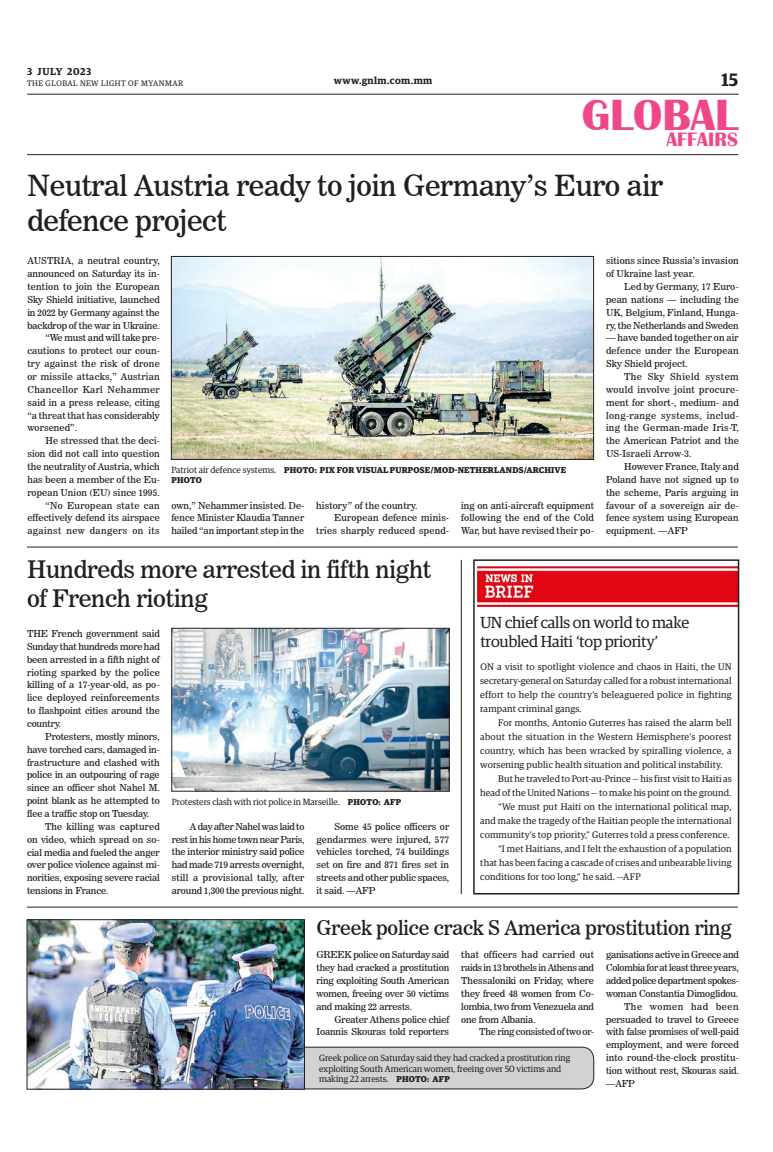
<style>
.page{position:relative;width:773px;height:1152px;background:#fff}
.page>*{position:absolute;margin:0;border:0;box-sizing:border-box;transform-origin:0 0}
.t1{font:700 45px "Britannic";color:#ef488a}
._2_Clm_Head{font:29px/34.8px "News 706 BT Roman C";letter-spacing:-.01em;color:#231f20}
._2_Clm_Head-2{font:24px/28.8px "News 706 BT Roman C";letter-spacing:-.01em;color:#231f20}
._2_Clm_Head-3{font:20px "News 706 BT Roman C";letter-spacing:-.01em;color:#231f20}
.t2{font:700 20px "Britannic";color:#ef488a}
.t3{font:600 18px "Guardian Egyp";color:#231f20}
.Brief_Head{font:16px/19.2px "Guardian Egyp";letter-spacing:-.01em;color:#231f20}
.t4{font:600 10px "Guardian Egyp";letter-spacing:.045em;color:#231f20}
._2nd_Body{font:9.5px/12.9px "News 706 BT Roman C";letter-spacing:.005em;color:#231f20;text-align:justify}
.Brief_2nd_Body{font:9.5px/14px "Guardian Egyp";letter-spacing:.02em;color:#231f20;text-align:justify}
.Normal_Para{font:9.5px/12.9px "News 706 BT Roman C";letter-spacing:-.01em;color:#231f20;text-align:justify}
.Brief_Body{font:9.5px/14px "Guardian Egyp";letter-spacing:.025em;color:#231f20;text-align:justify}
._2nd_Body-2{font:9.5px "News 706 BT Roman C";letter-spacing:-.02em;color:#231f20}
.t5{font:9px/10.8px "Guardian Egyp";color:#231f20}
.t6{font:700 8.5px/10.2px "Guardian Egyp";letter-spacing:.02em;color:#231f20}
.t7{font:8px "Guardian Egyp";letter-spacing:.06em;color:#231f20}
.s1{font-weight:400;font-size:9px}
.s2{font-weight:700;font-size:8.5px}
</style>
<div class="page">
<hr style="left:27px;top:94px;width:711px;height:1px;background:#231f20">
<hr style="left:27px;top:154px;width:711px;height:1px;background:#231f20">
<div style="left:275px;top:1047px;width:318px;height:42px;background:#d1d2d4;border-radius:12px"></div>
<div style="left:275px;top:1047px;width:319px;height:42px;border:1px solid #231f20;border-radius:12px"></div>
<img style="left:477px;top:566px;width:259px;height:40px">
<img style="left:173px;top:258px;width:418px;height:200px">
<div style="left:171px;top:256px;width:422px;height:204px;border:1px solid #231f20"></div>
<img style="left:174px;top:630px;width:273px;height:159px">
<div style="left:172px;top:628px;width:277px;height:163px;border:1px solid #231f20"></div>
<img style="left:29px;top:922px;width:273px;height:165px">
<div style="left:27px;top:920px;width:277px;height:169px;border:1px solid #231f20"></div>
<div style="left:473px;top:559px;width:266px;height:336px;border:2px solid #231f20"></div>
<hr style="left:27px;top:547px;width:711px;height:1px;background:#231f20">
<hr style="left:27px;top:907px;width:711px;height:1px;background:#231f20">
<hr style="left:461px;top:560px;width:1px;height:334px;background:#231f20">
<p class="t4" style="left:27px;top:64px;width:66px">3 JULY 2023</p>
<p class="t7" style="left:27px;top:78px;width:158px">THE GLOBAL NEW LIGHT OF MYANMAR</p>
<p class="t4" style="left:334px;top:73px;width:100px">www.gnlm.com.mm</p>
<h3 class="t3" style="left:721px;top:67px;width:18px">15</h3>
<h1 class="t1" style="left:582px;top:90px;width:157px">GLOBAL</h1>
<h3 class="t2" style="left:666px;top:128px;width:73px">AFFAIRS</h3>
<p class="_2_Clm_Head" style="left:27px;top:169px;width:637px">Neutral Austria ready to join Germany’s Euro air defence project</p>
<p class="Normal_Para" style="left:27px;top:254px;width:134px">AUSTRIA, a neutral country, announced on Saturday its in&shy;tention to join the European Sky Shield initiative, launched in 2022 by Germany against the backdrop of the war in Ukraine.</p>
<p class="_2nd_Body" style="left:27px;top:332px;width:134px;text-indent:18px">“We must and will take pre&shy;cautions to protect our coun&shy;try against the risk of drone or missile attacks,” Austrian Chancellor Karl Nehammer said in a press release, citing “a threat that has considerably worsened”.</p>
<p class="_2nd_Body" style="left:27px;top:434px;width:134px;text-indent:18px">He stressed that the deci&shy;sion did not call into question the neutrality of Austria, which has been a member of the Eu&shy;ropean Union (EU) since 1995.</p>
<p class="_2nd_Body" style="left:27px;top:499px;width:134px;text-indent:18px">“No European state can effectively defend its airspace against new dangers on its</p>
<p class="_2nd_Body" style="left:606px;top:254px;width:134px">sitions since Russia’s invasion of Ukraine last year.</p>
<p class="_2nd_Body" style="left:606px;top:280px;width:134px;text-indent:18px">Led by Germany, 17 Euro&shy;pean nations — including the UK, Belgium, Finland, Hunga&shy;ry, the Netherlands and Sweden</p>
<p class="_2nd_Body" style="left:606px;top:332px;width:134px">— have banded together on air defence under the European Sky Shield project.</p>
<p class="_2nd_Body" style="left:606px;top:370px;width:134px;text-indent:18px">The Sky Shield system would involve joint procure&shy;ment for short-, medium- and long-range systems, includ&shy;ing the German-made Iris-T, the American Patriot and the US-Israeli Arrow-3.</p>
<p class="_2nd_Body" style="left:606px;top:460px;width:134px;text-indent:18px">However France, Italy and Poland have not signed up to the scheme, Paris arguing in favour of a sovereign air de&shy;fence system using European equipment. —AFP</p>
<p class="t6" style="left:171px;top:464px;width:396px"><span class="s1">Patriot air defence systems.</span> PHOTO: PIX FOR VISUAL PURPOSE/MOD-NETHERLANDS/ARCHIVE<br>PHOTO</p>
<p class="_2nd_Body" style="left:171px;top:499px;width:134px">own,” Nehammer insisted. De&shy;fence Minister Klaudia Tanner hailed “an important step in the</p>
<p class="_2nd_Body" style="left:316px;top:499px;width:103px">history” of the country.</p>
<p class="_2nd_Body" style="left:461px;top:499px;width:134px">ing on anti-aircraft equipment following the end of the Cold War, but have revised their po-</p>
<p class="_2nd_Body" style="left:316px;top:511px;width:134px;text-align:right">European defence minis&shy;tries sharply reduced spend-</p>
<p class="_2_Clm_Head-2" style="left:27px;top:555px;width:406px">Hundreds more arrested in fifth night of French rioting</p>
<p class="Normal_Para" style="left:27px;top:627px;width:134px">THE French government said Sunday that hundreds more had been arrested in a fifth night of rioting sparked by the police killing of a 17-year-old, as po&shy;lice deployed reinforcements to flashpoint cities around the country.</p>
<p class="_2nd_Body" style="left:27px;top:730px;width:134px;text-indent:18px">Protesters, mostly minors, have torched cars, damaged in&shy;frastructure and clashed with police in an outpouring of rage since an officer shot Nahel M. point blank as he attempted to flee a traffic stop on Tuesday.</p>
<p class="_2nd_Body" style="left:27px;top:820px;width:134px;text-indent:18px">The killing was captured on video, which spread on so&shy;cial media and fueled the anger over police violence against mi&shy;norities, exposing severe racial tensions in France.</p>
<p class="Brief_Head" style="left:480px;top:612px;width:210px">UN chief calls on world to make troubled Haiti ‘top priority’</p>
<p class="Brief_Body" style="left:480px;top:659px;width:253px">ON a visit to spotlight violence and chaos in Haiti, the UN secretary-general on Saturday called for a robust international effort to help the country’s beleaguered police in fighting rampant criminal gangs.</p>
<p class="Brief_2nd_Body" style="left:480px;top:715px;width:253px;text-indent:18px">For months, Antonio Guterres has raised the alarm bell about the situation in the Western Hemisphere’s poorest country, which has been wracked by spiralling violence, a worsening public health situation and political instability.</p>
<p class="Brief_2nd_Body" style="left:480px;top:771px;width:253px;text-align:right">But he traveled to Port-au-Prince — his first visit to Haiti as head of the United Nations — to make his point on the ground.</p>
<p class="Brief_2nd_Body" style="left:480px;top:799px;width:253px;text-indent:18px">“We must put Haiti on the international political map, and make the tragedy of the Haitian people the international community’s top priority,” Guterres told a press conference.</p>
<p class="Brief_2nd_Body" style="left:480px;top:841px;width:253px;text-indent:18px">“I met Haitians, and I felt the exhaustion of a population that has been facing a cascade of crises and unbearable living conditions for too long,” he said. —AFP</p>
<p class="t5" style="left:172px;top:796px;width:231px">Protesters clash with riot police in Marseille. <span class="s2">PHOTO: AFP</span></p>
<p class="_2nd_Body" style="left:172px;top:820px;width:134px;text-indent:18px">A day after Nahel was laid to rest in his home town near Paris, the interior ministry said police had made 719 arrests overnight, still a provisional tally, after around 1,300 the previous night.</p>
<p class="_2nd_Body" style="left:316px;top:820px;width:134px;text-indent:18px">Some 45 police officers or gendarmes were injured, 577 vehicles torched, 74 buildings set on fire and 871 fires set in streets and other public spaces, it said. —AFP</p>
<p class="_2_Clm_Head-3" style="left:316px;top:916px;width:416px">Greek police crack S America prostitution ring</p>
<p class="Normal_Para" style="left:316px;top:948px;width:134px">GREEK police on Saturday said they had cracked a prostitution ring exploiting South American women, freeing over 50 victims and making 22 arrests.</p>
<p class="_2nd_Body" style="left:316px;top:1013px;width:134px;text-align:right">Greater Athens police chief<br>Ioannis Skouras told reporters</p>
<p class="_2nd_Body" style="left:606px;top:948px;width:134px">ganisations active in Greece and Colombia for at least three years, added police department spokes&shy;woman Constantia Dimoglidou.</p>
<p class="_2nd_Body" style="left:606px;top:1000px;width:134px;text-indent:18px">The women had been persuaded to travel to Greece with false promises of well-paid employment, and were forced into round-the-clock prostitu&shy;tion without rest, Skouras said. —AFP</p>
<p class="_2nd_Body" style="left:461px;top:948px;width:134px">that officers had carried out raids in 13 brothels in Athens and Thessaloniki on Friday, where they freed 48 women from Co&shy;lombia, two from Venezuela and one from Albania.</p>
<p class="_2nd_Body-2" style="left:479px;top:1026px;width:116px">The ring consisted of two or-</p>
<p class="t5" style="left:319px;top:1052px;width:252px">Greek police on Saturday said they had cracked a prostitution ring exploiting South American women, freeing over 50 victims and making 22 arrests. <span class="s2">PHOTO: AFP</span></p>
</div>
